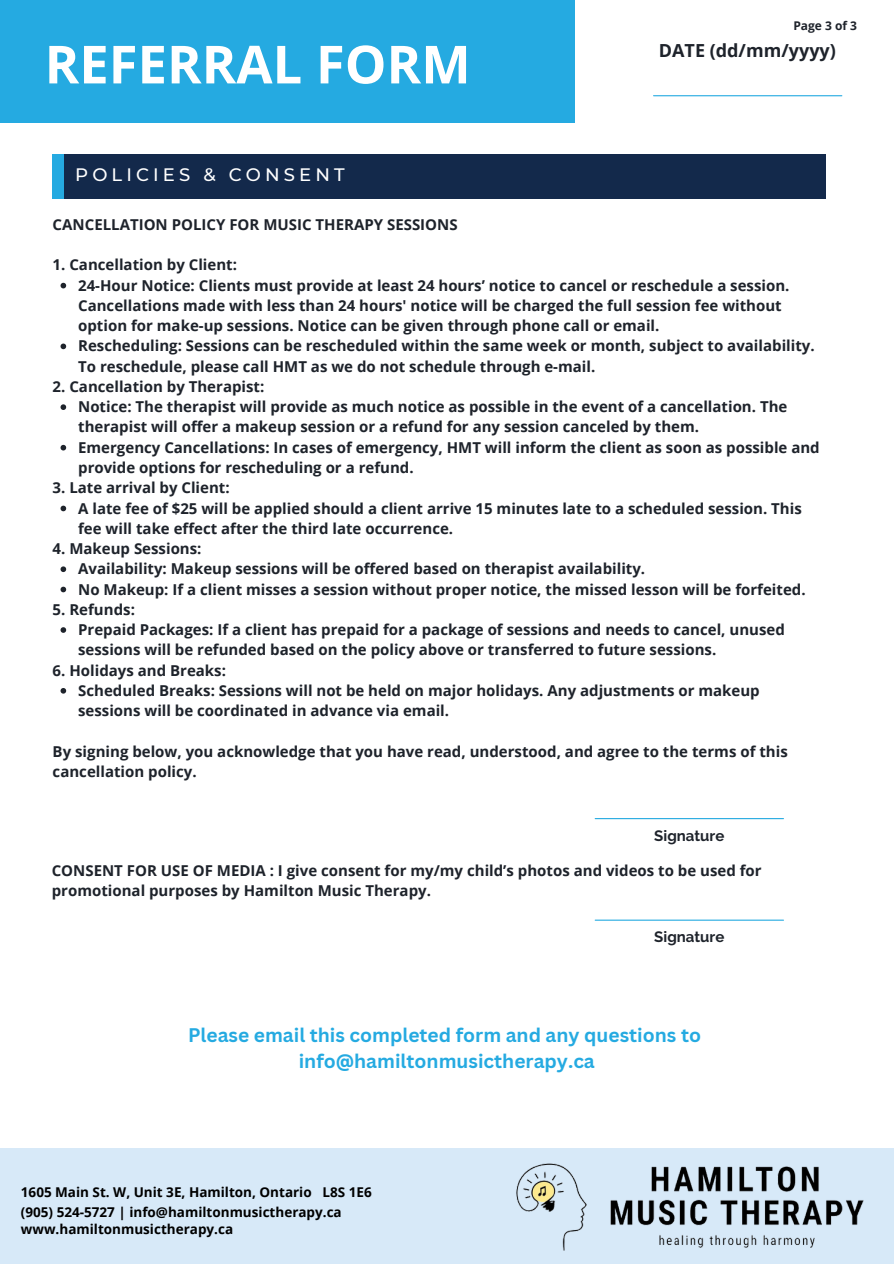
<style>
.page{position:relative;width:894px;height:1264px;background:#fff}
.page>*{position:absolute;margin:0;border:0;box-sizing:border-box;transform-origin:0 0}
.t1{font:700 52.5px "Open Sans";color:#fff}
.t2{font:700 19.2px/25.8px "Canva Sans";color:#25aae1;text-align:center}
.t3{font:500 18px "Montserrat";letter-spacing:.23em;color:#fff}
.t4{font:700 18px "Open Sans";color:#1e232b}
.t5{font:700 15px/20.2px "Open Sans";color:#1e232b}
.t6{font:700 15px "Raleway";color:#1e232b}
.t7{font:700 13.5px "Open Sans";color:#000}
.t8{font:700 12px "Open Sans";color:#1e232b}
</style>
<div class="page">
<div style="left:0;top:0;width:574px;height:122px;background:#25aae1"></div>
<div style="left:0;top:1148px;width:893px;height:115px;background:#d7e9f8"></div>
<hr style="left:595px;top:919px;width:188px;height:1px;background:#25aae1">
<div style="left:52px;top:155px;width:18px;height:44px;background:#25aae1"></div>
<div style="left:64px;top:155px;width:761px;height:44px;background:#13294b"></div>
<svg style="left:60px;top:283px;width:6px;height:5px"></svg>
<svg style="left:60px;top:343px;width:6px;height:6px"></svg>
<svg style="left:60px;top:404px;width:6px;height:6px"></svg>
<svg style="left:60px;top:445px;width:6px;height:5px"></svg>
<svg style="left:60px;top:505px;width:6px;height:6px"></svg>
<svg style="left:60px;top:566px;width:6px;height:6px"></svg>
<svg style="left:60px;top:586px;width:6px;height:6px"></svg>
<svg style="left:60px;top:627px;width:6px;height:6px"></svg>
<svg style="left:60px;top:688px;width:6px;height:5px"></svg>
<img style="left:516px;top:1163px;width:348px;height:87px">
<hr style="left:653px;top:95px;width:188px;height:1px;background:#25aae1">
<hr style="left:595px;top:818px;width:188px;height:1px;background:#25aae1">
<h5 class="t1" style="left:45px;top:27px;width:427px">REFERRAL FORM</h5>
<p class="t3" style="left:75px;top:164px;width:271px">POLICIES &amp; CONSENT</p>
<h3 class="t8" style="left:793px;top:17px;width:65px">Page 3 of 3</h3>
<h5 class="t4" style="left:658px;top:38px;width:178px">DATE (dd/mm/yyyy)</h5>
<p class="t5" style="left:53px;top:214px;width:406px">CANCELLATION POLICY FOR MUSIC THERAPY SESSIONS</p>
<p class="t5" style="left:53px;top:254px;width:186px">1. Cancellation by Client:</p>
<h5 class="t5" style="left:78px;top:275px;width:712px">24-Hour Notice: Clients must provide at least 24 hours’ notice to cancel or reschedule a session.<br>Cancellations made with less than 24 hours' notice will be charged the full session fee without option for make-up sessions. Notice can be given through phone call or email.</h5>
<p class="t5" style="left:78px;top:335px;width:737px">Rescheduling: Sessions can be rescheduled within the same week or month, subject to availability.<br>To reschedule, please call HMT as we do not schedule through e-mail.</p>
<p class="t5" style="left:53px;top:376px;width:213px">2. Cancellation by Therapist:</p>
<h5 class="t5" style="left:78px;top:396px;width:710px">Notice: The therapist will provide as much notice as possible in the event of a cancellation. The therapist will offer a makeup session or a refund for any session canceled by them.</h5>
<p class="t5" style="left:78px;top:437px;width:742px">Emergency Cancellations: In cases of emergency, HMT will inform the client as soon as possible and provide options for rescheduling or a refund.</p>
<h5 class="t5" style="left:53px;top:477px;width:178px">3. Late arrival by Client:</h5>
<p class="t5" style="left:78px;top:497px;width:725px">A late fee of $25 will be applied should a client arrive 15 minutes late to a scheduled session. This fee will take effect after the third late occurrence.</p>
<p class="t5" style="left:53px;top:538px;width:150px">4. Makeup Sessions:</p>
<h5 class="t5" style="left:78px;top:558px;width:568px">Availability: Makeup sessions will be offered based on therapist availability.</h5>
<p class="t5" style="left:78px;top:578px;width:728px">No Makeup: If a client misses a session without proper notice, the missed lesson will be forfeited.</p>
<h5 class="t5" style="left:53px;top:599px;width:84px">5. Refunds:</h5>
<p class="t5" style="left:78px;top:619px;width:708px">Prepaid Packages: If a client has prepaid for a package of sessions and needs to cancel, unused sessions will be refunded based on the policy above or transferred to future sessions.</p>
<h5 class="t5" style="left:53px;top:659px;width:175px">6. Holidays and Breaks:</h5>
<h5 class="t5" style="left:78px;top:680px;width:683px">Scheduled Breaks: Sessions will not be held on major holidays. Any adjustments or makeup sessions will be coordinated in advance via email.</h5>
<h5 class="t5" style="left:53px;top:740px;width:736px">By signing below, you acknowledge that you have read, understood, and agree to the terms of this cancellation policy.</h5>
<h5 class="t6" style="left:654px;top:826px;width:71px">Signature</h5>
<h5 class="t5" style="left:52px;top:860px;width:711px">CONSENT FOR USE OF MEDIA : I give consent for my/my child’s photos and videos to be used for promotional purposes by Hamilton Music Therapy.</h5>
<h1 class="t6" style="left:654px;top:928px;width:71px">Signature</h1>
<p class="t2" style="left:188px;top:1021px;width:514px">Please email this completed form and any questions to info@hamiltonmusictherapy.ca</p>
<h3 class="t7" style="left:21px;top:1182px;width:352px">1605 Main St. W, Unit 3E, Hamilton, Ontario L8S 1E6</h3>
<h2 class="t7" style="left:21px;top:1202px;width:322px">(905) 524-5727 | info@hamiltonmusictherapy.ca</h2>
<h4 class="t7" style="left:21px;top:1219px;width:214px">www.hamiltonmusictherapy.ca</h4>
</div>
